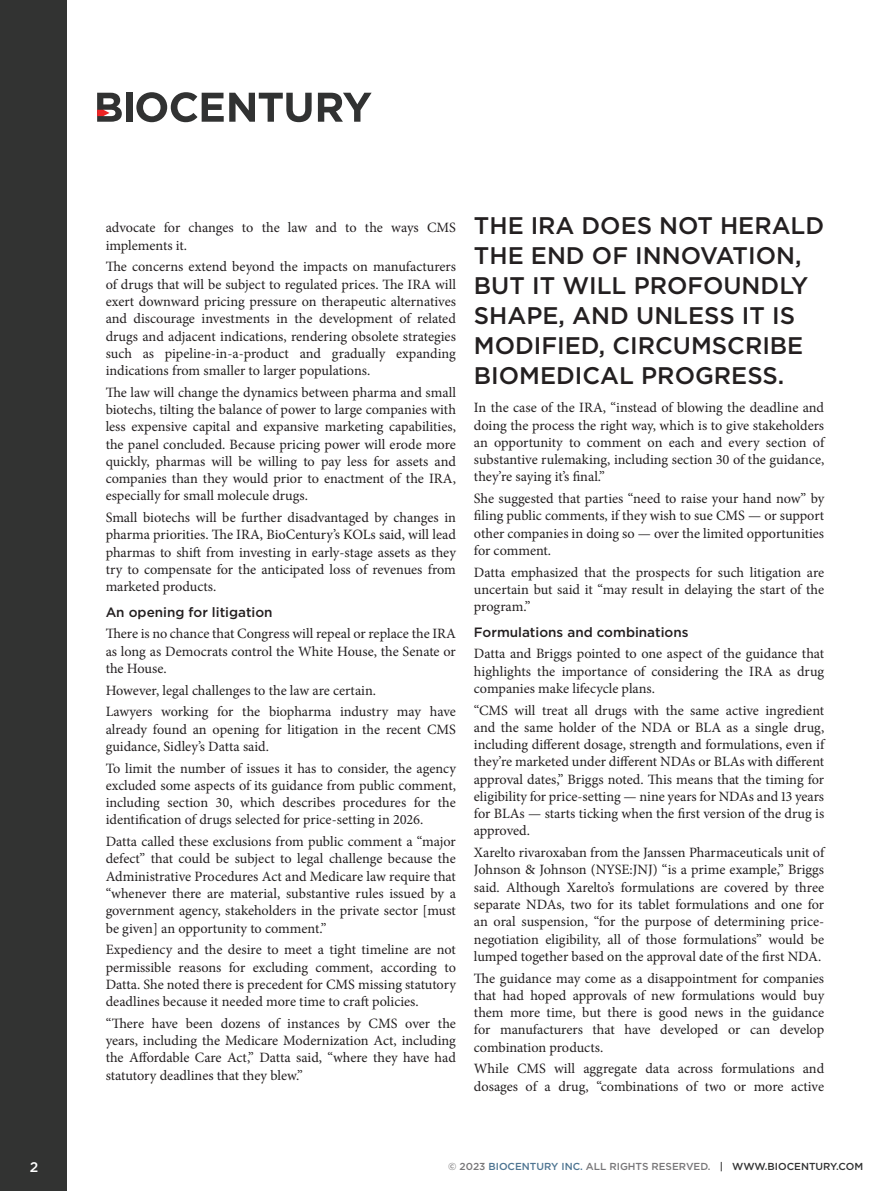
<style>
.page{position:relative;width:893px;height:1191px;background:#fff}
.page>*{position:absolute;margin:0;border:0;box-sizing:border-box;transform-origin:0 0}
.t1{font:500 24px/30px "Gotham";color:#231f20}
.t2{font:14.25px/17.2px "Minion Pro";color:#231f20;text-align:justify}
.t3{font:500 13.95px "Gotham";color:#fff}
.t4{font:500 13.5px "Gotham";color:#231f20}
.t5{font:500 10.2px "Gotham";color:#787779}
.s1{color:#4e7592}
.s2{color:#313232}
</style>
<div class="page">
<div style="left:0;top:0;width:67px;height:1191px;background:#323332"></div>
<div style="left:126px;top:93px;width:6px;height:29px;background:#313232"></div>
<svg style="left:136px;top:92px;width:176px;height:30px"></svg>
<svg style="left:318px;top:93px;width:54px;height:29px"></svg>
<svg style="left:97px;top:93px;width:25px;height:29px"></svg>
<p class="t2" style="left:106px;top:219px;width:352px">advocate for changes to the law and to the ways CMS implements it.</p>
<p class="t2" style="left:106px;top:258px;width:352px">The concerns extend beyond the impacts on manufacturers of drugs that will be subject to regulated prices. The IRA will exert downward pricing pressure on therapeutic alternatives and discourage investments in the development of related drugs and adjacent indications, rendering obsolete strategies such as pipeline-in-a-product and gradually expanding indications from smaller to larger populations.</p>
<p class="t2" style="left:106px;top:384px;width:352px">The law will change the dynamics between pharma and small biotechs, tilting the balance of power to large companies with less expensive capital and expansive marketing capabilities, the panel concluded. Because pricing power will erode more quickly, pharmas will be willing to pay less for assets and companies than they would prior to enactment of the IRA, especially for small molecule drugs.</p>
<p class="t2" style="left:106px;top:509px;width:352px">Small biotechs will be further disadvantaged by changes in pharma priorities. The IRA, BioCentury’s KOLs said, will lead pharmas to shift from investing in early-stage assets as they try to compensate for the anticipated loss of revenues from marketed products.</p>
<p class="t4" style="left:106px;top:603px;width:169px">An opening for litigation</p>
<p class="t2" style="left:106px;top:625px;width:352px">There is no chance that Congress will repeal or replace the IRA as long as Democrats control the White House, the Senate or the House.</p>
<p class="t2" style="left:106px;top:679px;width:352px;line-height:21.8px">However, legal challenges to the law are certain.<br>Lawyers working for the biopharma industry may have</p>
<p class="t2" style="left:106px;top:720px;width:352px">already found an opening for litigation in the recent CMS guidance, Sidley’s Datta said.</p>
<p class="t2" style="left:106px;top:759px;width:352px">To limit the number of issues it has to consider, the agency excluded some aspects of its guidance from public comment, including section 30, which describes procedures for the identification of drugs selected for price-setting in 2026.</p>
<p class="t2" style="left:106px;top:833px;width:352px">Datta called these exclusions from public comment a “major defect” that could be subject to legal challenge because the Administrative Procedures Act and Medicare law require that “whenever there are material, substantive rules issued by a government agency, stakeholders in the private sector [must be given] an opportunity to comment.”</p>
<p class="t2" style="left:106px;top:941px;width:352px">Expediency and the desire to meet a tight timeline are not permissible reasons for excluding comment, according to Datta. She noted there is precedent for CMS missing statutory deadlines because it needed more time to craft policies.</p>
<p class="t2" style="left:106px;top:1014px;width:352px">“There have been dozens of instances by CMS over the years, including the Medicare Modernization Act, including the Affordable Care Act,” Datta said, “where they have had statutory deadlines that they blew.”</p>
<h1 class="t1" style="left:474px;top:210px;width:352px">THE IRA DOES NOT HERALD<br>THE END OF INNOVATION,<br>BUT IT WILL PROFOUNDLY<br>SHAPE, AND UNLESS IT IS<br>MODIFIED, CIRCUMSCRIBE<br>BIOMEDICAL PROGRESS.</h1>
<p class="t2" style="left:474px;top:399px;width:352px">In the case of the IRA, “instead of blowing the deadline and doing the process the right way, which is to give stakeholders an opportunity to comment on each and every section of substantive rulemaking, including section 30 of the guidance, they’re saying it’s final.”</p>
<p class="t2" style="left:474px;top:490px;width:352px">She suggested that parties “need to raise your hand now” by filing public comments, if they wish to sue CMS — or support other companies in doing so — over the limited opportunities for comment.</p>
<p class="t2" style="left:474px;top:563px;width:352px">Datta emphasized that the prospects for such litigation are uncertain but said it “may result in delaying the start of the program.”</p>
<p class="t4" style="left:474px;top:623px;width:216px">Formulations and combinations</p>
<p class="t2" style="left:474px;top:645px;width:352px">Datta and Briggs pointed to one aspect of the guidance that highlights the importance of considering the IRA as drug companies make lifecycle plans.</p>
<p class="t2" style="left:474px;top:701px;width:352px">“CMS will treat all drugs with the same active ingredient and the same holder of the NDA or BLA as a single drug, including different dosage, strength and formulations, even if they’re marketed under different NDAs or BLAs with different approval dates,” Briggs noted. This means that the timing for eligibility for price-setting — nine years for NDAs and 13 years for BLAs — starts ticking when the first version of the drug is approved.</p>
<p class="t2" style="left:474px;top:844px;width:352px">Xarelto rivaroxaban from the Janssen Pharmaceuticals unit of Johnson &amp; Johnson (NYSE:JNJ) “is a prime example,” Briggs said. Although Xarelto’s formulations are covered by three separate NDAs, two for its tablet formulations and one for an oral suspension, “for the purpose of determining price&shy;negotiation eligibility, all of those formulations” would be lumped together based on the approval date of the first NDA.</p>
<p class="t2" style="left:474px;top:969px;width:352px">The guidance may come as a disappointment for companies that had hoped approvals of new formulations would buy them more time, but there is good news in the guidance for manufacturers that have developed or can develop combination products.</p>
<p class="t2" style="left:474px;top:1060px;width:352px">While CMS will aggregate data across formulations and dosages of a drug, “combinations of two or more active</p>
<p class="t3" style="left:30px;top:1157px;width:10px">2</p>
<p class="t5" style="left:448px;top:1159px;width:417px">© 2023 <span class="s1">BIOCENTURY INC.</span> ALL RIGHTS RESERVED. <span class="s2">| WWW.BIOCENTURY.COM</span></p>
</div>
